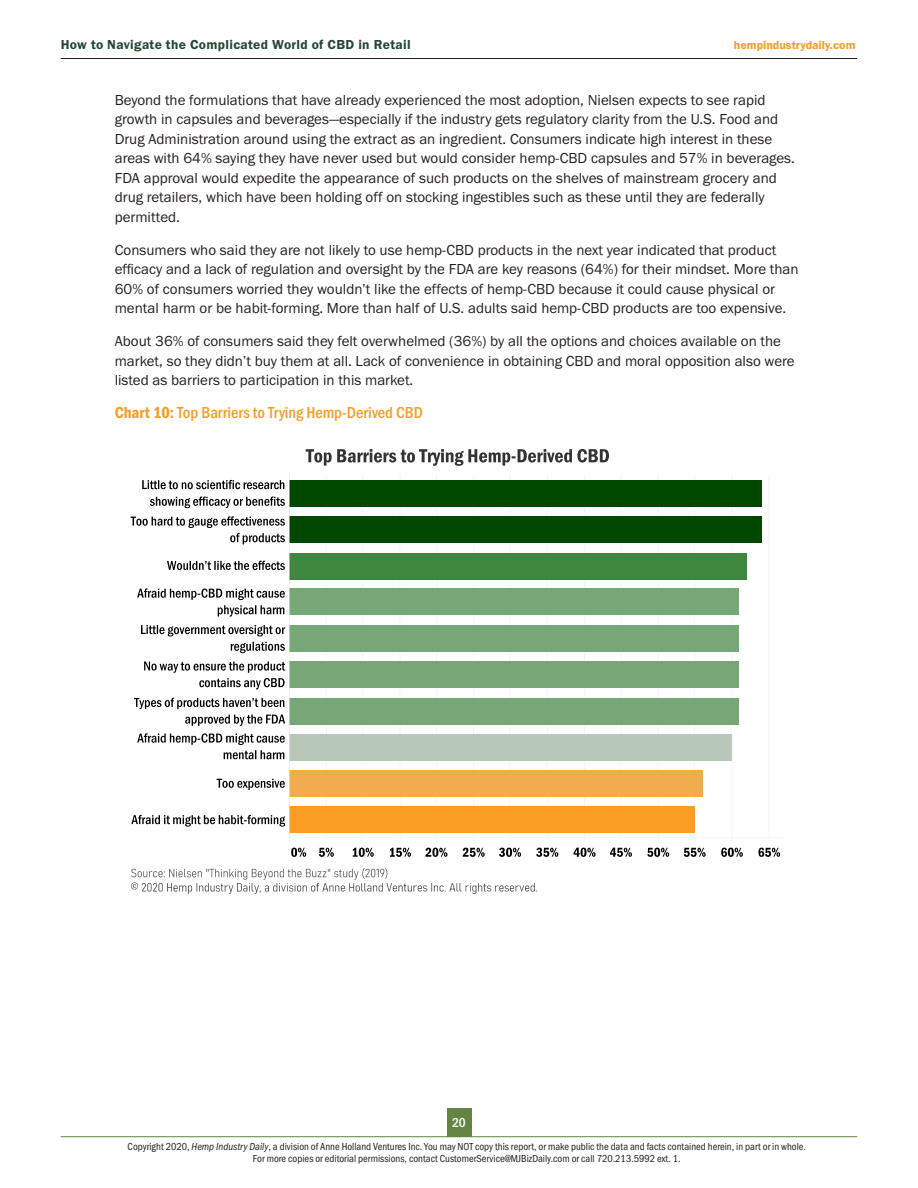
<style>
.page{position:relative;width:918px;height:1188px;background:#fff}
.page>*{position:absolute;margin:0;border:0;box-sizing:border-box;transform-origin:0 0}
.chart{font:500 16.5px "Franklin Gothic URW Cond";color:#f99d25}
.body{font:15px/19.5px "Franklin Gothic URW Boo";color:#231f20}
.t1{font:13.5px "Franklin Gothic URW Dem";letter-spacing:.025em;color:#274634}
.t2{font:500 13.5px "Franklin Gothic URW Cond";color:#fff}
.t3{font:12px "Franklin Gothic URW Dem";color:#f89c24}
.t4{font:10.5px/12px "Franklin Gothic URW Cond";color:#231f20;text-align:center}
.s1{font-family:"Franklin Gothic URW Con Dem";font-weight:400}
.s2{font-family:"Franklin Gothic URW Con Boo Ita"}
</style>
<div class="page">
<hr style="left:61px;top:58px;width:796px;height:1px;background:#231f20">
<div style="left:447px;top:1108px;width:24px;height:29px;background:#638443"></div>
<hr style="left:61px;top:1136px;width:796px;height:1px;background:#638443">
<svg style="left:291px;top:848px;width:15px;height:9px"></svg>
<svg style="left:319px;top:848px;width:15px;height:9px"></svg>
<svg style="left:353px;top:848px;width:21px;height:9px"></svg>
<svg style="left:390px;top:848px;width:21px;height:9px"></svg>
<svg style="left:426px;top:848px;width:21px;height:9px"></svg>
<svg style="left:463px;top:848px;width:22px;height:9px"></svg>
<svg style="left:499px;top:848px;width:22px;height:9px"></svg>
<svg style="left:536px;top:848px;width:22px;height:9px"></svg>
<svg style="left:574px;top:848px;width:22px;height:9px"></svg>
<svg style="left:610px;top:848px;width:22px;height:9px"></svg>
<svg style="left:647px;top:848px;width:22px;height:9px"></svg>
<svg style="left:684px;top:848px;width:22px;height:9px"></svg>
<svg style="left:721px;top:848px;width:22px;height:9px"></svg>
<svg style="left:758px;top:848px;width:22px;height:9px"></svg>
<svg style="left:131px;top:475px;width:631px;height:362px"></svg>
<svg style="left:306px;top:449px;width:303px;height:17px"></svg>
<svg style="left:131px;top:868px;width:406px;height:26px"></svg>
<p class="t1" style="left:61px;top:36px;width:351px">How to Navigate the Complicated World of CBD in Retail</p>
<p class="t3" style="left:734px;top:38px;width:123px">hempindustrydaily.com</p>
<p class="body" style="left:115px;top:89px;width:682px">Beyond the formulations that have already experienced the most adoption, Nielsen expects to see rapid growth in capsules and beverages—especially if the industry gets regulatory clarity from the U.S. Food and Drug Administration around using the extract as an ingredient. Consumers indicate high interest in these areas with 64% saying they have never used but would consider hemp-CBD capsules and 57% in beverages.<br>FDA approval would expedite the appearance of such products on the shelves of mainstream grocery and drug retailers, which have been holding off on stocking ingestibles such as these until they are federally permitted.</p>
<p class="body" style="left:115px;top:239px;width:685px">Consumers who said they are not likely to use hemp-CBD products in the next year indicated that product efficacy and a lack of regulation and oversight by the FDA are key reasons (64%) for their mindset. More than 60% of consumers worried they wouldn’t like the effects of hemp-CBD because it could cause physical or mental harm or be habit-forming. More than half of U.S. adults said hemp-CBD products are too expensive.</p>
<p class="body" style="left:115px;top:331px;width:681px">About 36% of consumers said they felt overwhelmed (36%) by all the options and choices available on the market, so they didn’t buy them at all. Lack of convenience in obtaining CBD and moral opposition also were listed as barriers to participation in this market.</p>
<p class="chart" style="left:115px;top:401px;width:310px"><span class="s1">Chart 10:</span> Top Barriers to Trying Hemp-Derived CBD</p>
<p class="t2" style="left:452px;top:1112px;width:15px">20</p>
<p class="t4" style="left:128px;top:1140px;width:680px">Copyright 2020, <span class="s2">Hemp Industry Daily</span>, a division of Anne Holland Ventures Inc. You may NOT copy this report, or make public the data and facts contained herein, in part or in whole.<br>For more copies or editorial permissions, contact CustomerService@MJBizDaily.com or call 720.213.5992 ext. 1.</p>
</div>
